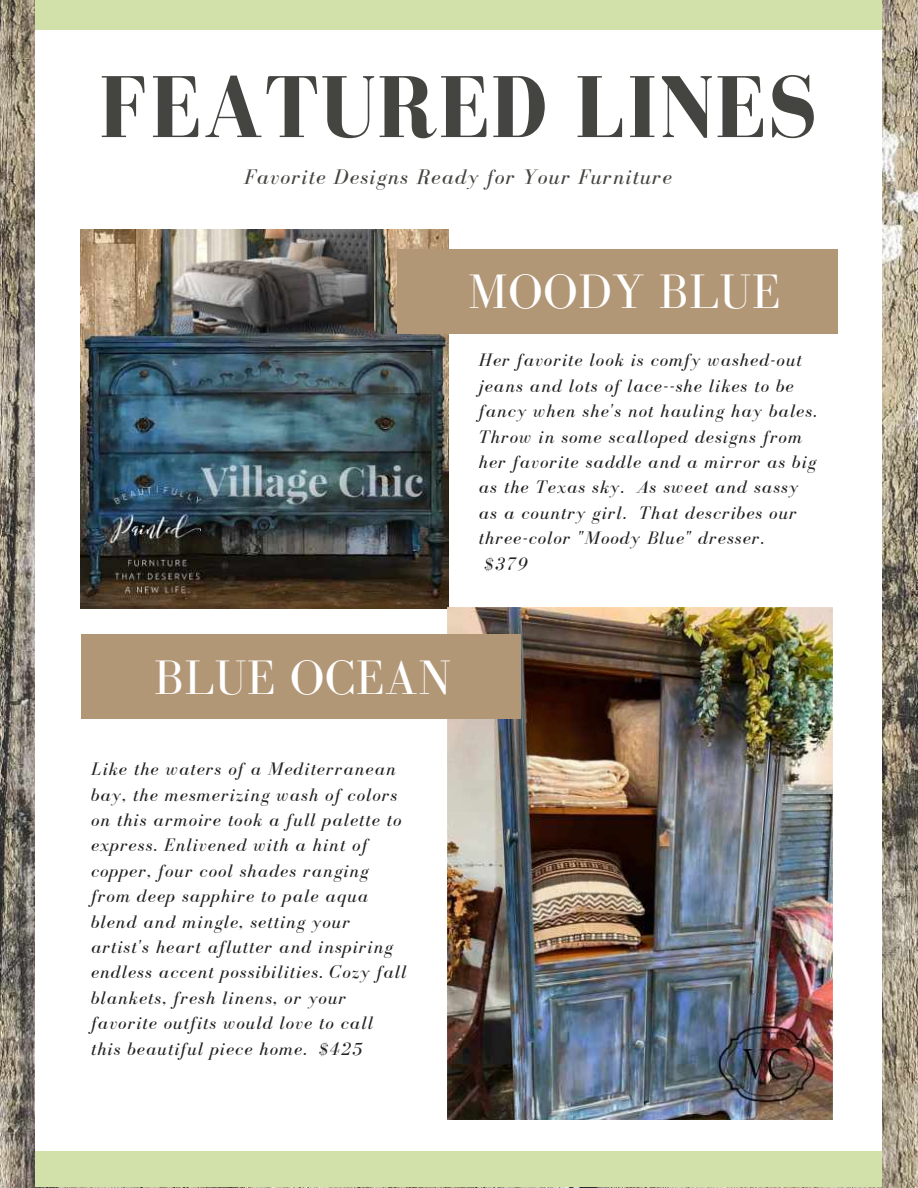
<style>
.page{position:relative;width:918px;height:1188px;background:#fff}
.page>*{position:absolute;margin:0;border:0;box-sizing:border-box;transform-origin:0 0}
.t1{font:700 90.3px "Bodoni FLF";letter-spacing:.01em;color:#444440}
.t2{font:49.8px "Bodoni FLF";letter-spacing:.01em;color:#fff}
.t3{font:italic 21.75px "Bodoni FLF";letter-spacing:.06em;color:#444440}
.t4{font:italic 18.6px/25.3px "Bodoni FLF";letter-spacing:.06em;color:#222}
</style>
<div class="page">
<img style="left:0;top:0;width:918px;height:1188px">
<div style="left:36px;top:8px;width:846px;height:1165px;background:#fff"></div>
<div style="left:36px;top:1151px;width:846px;height:36px;background:#d2e0aa"></div>
<div style="left:36px;top:0;width:846px;height:30px;background:#d2e0aa"></div>
<img style="left:80px;top:230px;width:368px;height:379px">
<img style="left:448px;top:608px;width:385px;height:512px">
<div style="left:397px;top:249px;width:441px;height:85px;background:#b29777"></div>
<div style="left:81px;top:635px;width:440px;height:84px;background:#b29777"></div>
<h1 class="t1" style="left:99px;top:58px;width:720px">FEATURED LINES</h1>
<p class="t3" style="left:244px;top:165px;width:429px">Favorite Designs Ready for Your Furniture</p>
<h2 class="t2" style="left:468px;top:265px;width:314px">MOODY BLUE</h2>
<p class="t4" style="left:479px;top:348px;width:324px">Her favorite look is comfy washed-out</p>
<p class="t4" style="left:479px;top:373px;width:316px">jeans and lots of lace--she likes to be</p>
<p class="t4" style="left:479px;top:398px;width:339px">fancy when she's not hauling hay bales.</p>
<p class="t4" style="left:479px;top:424px;width:325px">Throw in some scalloped designs from</p>
<p class="t4" style="left:479px;top:449px;width:339px">her favorite saddle and a mirror as big</p>
<p class="t4" style="left:479px;top:475px;width:321px">as the Texas sky. As sweet and sassy</p>
<p class="t4" style="left:479px;top:500px;width:319px">as a country girl. That describes our</p>
<p class="t4" style="left:479px;top:525px;width:286px">three-color "Moody Blue" dresser.</p>
<p class="t4" style="left:485px;top:551px;width:44px">$379</p>
<h2 class="t2" style="left:154px;top:651px;width:298px">BLUE OCEAN</h2>
<p class="t4" style="left:91px;top:756px;width:317px">Like the waters of a Mediterranean bay, the mesmerizing wash of colors on this armoire took a full palette to express. Enlivened with a hint of copper, four cool shades ranging from deep sapphire to pale aqua blend and mingle, setting your artist's heart aflutter and inspiring endless accent possibilities. Cozy fall blankets, fresh linens, or your favorite outfits would love to call this beautiful piece home. $425</p>
</div>
